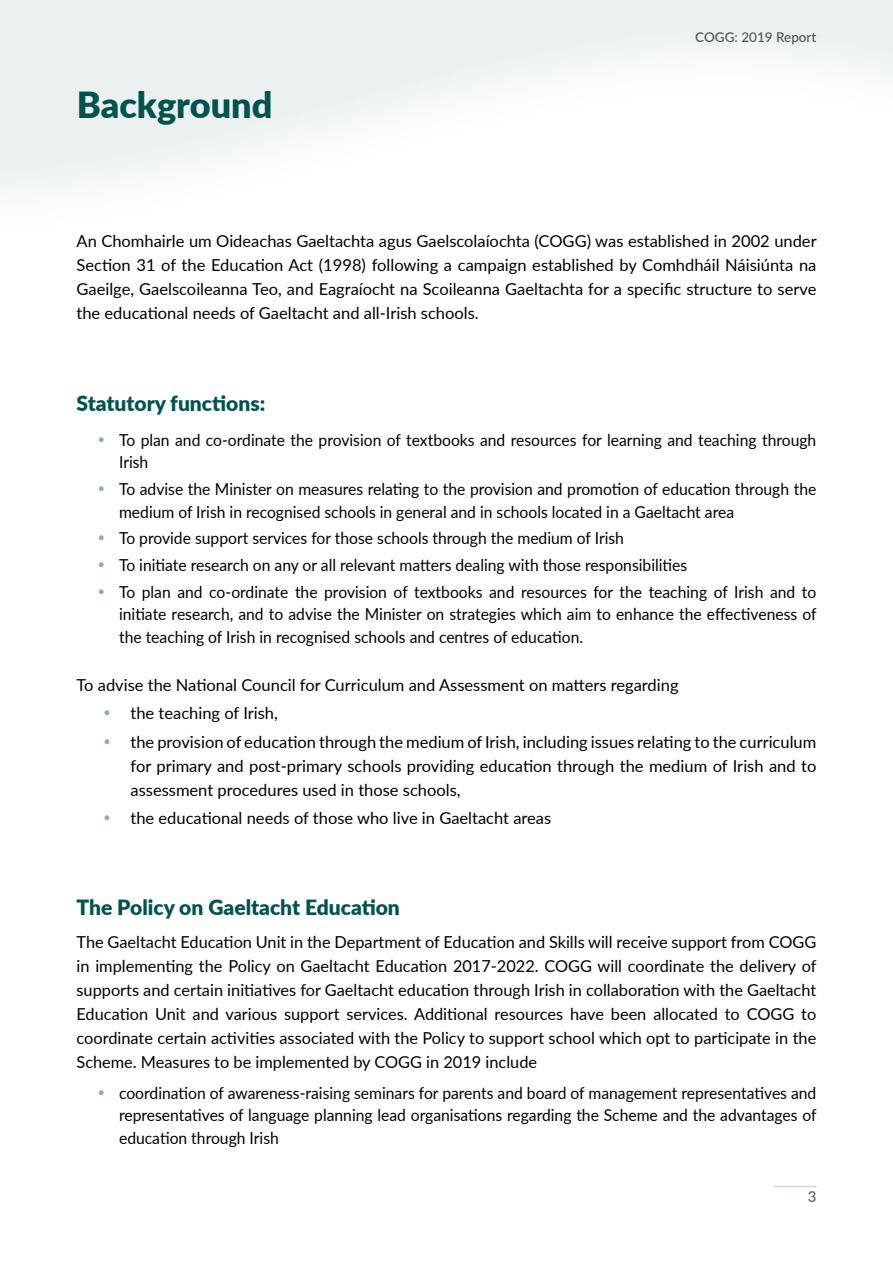
<style>
.page{position:relative;width:893px;height:1263px;background:#fff}
.page>*{position:absolute;margin:0;border:0;box-sizing:border-box;transform-origin:0 0}
.t1{font:900 36px "Lato";color:#00534f}
.t2{font:900 21px "Lato";color:#00534f}
.t3{font:16.5px/24px "Lato";color:#000;text-align:justify}
.t4{font:16.5px/22.5px "Lato";color:#000;scale:.95 1}
.t5{font:15px "Lato";color:#53534a}
.t6{font:500 13.5px "Lato";color:#53534a}
.s1{color:#87af9a}
</style>
<div class="page">
<hr style="left:774px;top:1186px;width:42px;height:1px;background:#d9d2ca">
<h1 class="t1" style="left:77px;top:78px;width:197px">Background</h1>
<p class="t6" style="left:695px;top:27px;width:123px">COGG: 2019 Report</p>
<p class="t3" style="left:77px;top:228px;width:742px">An Chomhairle um Oideachas Gaeltachta agus Gaelscolaíochta (COGG) was established in 2002 under Section 31 of the Education Act (1998) following a campaign established by Comhdháil Náisiúnta na Gaeilge, Gaelscoileanna Teo, and Eagraíocht na Scoileanna Gaeltachta for a specific structure to serve the educational needs of Gaeltacht and all-Irish schools.</p>
<p class="t2" style="left:77px;top:387px;width:190px">Statutory functions:</p>
<p class="t4" style="left:119px;top:428px;width:735px;text-indent:-21px"><span class="s1">•</span> To plan and co-ordinate the provision of textbooks and resources for learning and teaching through<br>Irish</p>
<p class="t4" style="left:119px;top:477px;width:735px;text-indent:-21px"><span class="s1">•</span> To advise the Minister on measures relating to the provision and promotion of education through the medium of Irish in recognised schools in general and in schools located in a Gaeltacht area</p>
<p class="t4" style="left:98px;top:526px;width:555px"><span class="s1">•</span> To provide support services for those schools through the medium of Irish</p>
<p class="t4" style="left:98px;top:553px;width:622px"><span class="s1">•</span> To initiate research on any or all relevant matters dealing with those responsibilities</p>
<p class="t4" style="left:119px;top:580px;width:736px;text-align:justify;text-indent:-21px"><span class="s1">•</span> To plan and co-ordinate the provision of textbooks and resources for the teaching of Irish and to initiate research, and to advise the Minister on strategies which aim to enhance the effectiveness of the teaching of Irish in recognised schools and centres of education.</p>
<p class="t3" style="left:77px;top:672px;width:604px">To advise the National Council for Curriculum and Assessment on matters regarding</p>
<p class="t3" style="left:104px;top:700px;width:176px"><span class="s1">•</span> the teaching of Irish,</p>
<p class="t3" style="left:131px;top:729px;width:687px;text-indent:-27px"><span class="s1">•</span> the provision of education through the medium of Irish, including issues relating to the curriculum for primary and post-primary schools providing education through the medium of Irish and to assessment procedures used in those schools,</p>
<p class="t3" style="left:104px;top:805px;width:449px"><span class="s1">•</span> the educational needs of those who live in Gaeltacht areas</p>
<p class="t2" style="left:77px;top:892px;width:325px">The Policy on Gaeltacht Education</p>
<p class="t3" style="left:77px;top:929px;width:742px">The Gaeltacht Education Unit in the Department of Education and Skills will receive support from COGG in implementing the Policy on Gaeltacht Education 2017-2022. COGG will coordinate the delivery of supports and certain initiatives for Gaeltacht education through Irish in collaboration with the Gaeltacht Education Unit and various support services. Additional resources have been allocated to COGG to coordinate certain activities associated with the Policy to support school which opt to participate in the Scheme. Measures to be implemented by COGG in 2019 include</p>
<p class="t4" style="left:119px;top:1081px;width:736px;text-align:justify;text-indent:-21px"><span class="s1">•</span> coordination of awareness-raising seminars for parents and board of management representatives and representatives of language planning lead organisations regarding the Scheme and the advantages of education through Irish</p>
<p class="t5" style="left:808px;top:1186px;width:10px">3</p>
</div>
